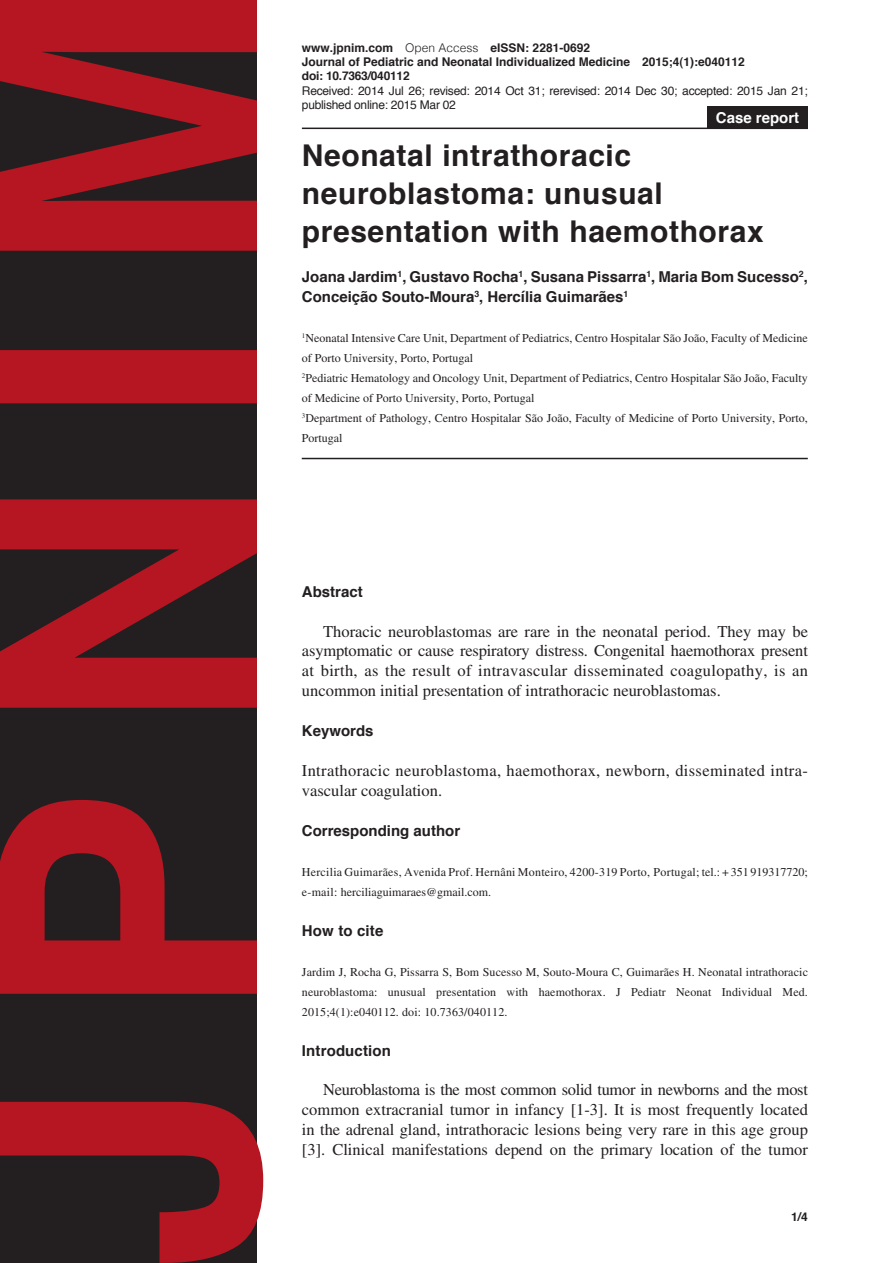
<style>
.page{position:relative;width:893px;height:1263px;background:#fff}
.page>*{position:absolute;margin:0;border:0;box-sizing:border-box;transform-origin:0 0}
.Heading1{font:700 30px/38.2px "Helvetica";letter-spacing:.02em;color:#231f20}
.Body1{font:16.5px/20px "Times LT Std";color:#231f20;text-align:justify}
.Body2{font:16.5px/20px "Times LT Std";letter-spacing:.02em;color:#231f20}
.Heading2{font:700 15px/20px "Helvetica";color:#231f20}
.article_description{font:700 15px "Helvetica";color:#fff}
.Body3{font:12px/20px "Times LT Std";color:#231f20}
.Body3-2{font:12px/20px "Times LT Std";letter-spacing:.02em;color:#231f20}
.Footer_Right{font:700 12px "Helvetica";color:#231f20}
.Footer_Right-2{font:12px/14.4px "Helvetica";letter-spacing:-.02em;color:#231f20}
.Footer_Right-3{font:700 12px "Helvetica";letter-spacing:-.02em;color:#231f20}
.Page_Right{font:700 12px "Helvetica";color:#231f20}
.s1{font-weight:300}
</style>
<div class="page">
<svg style="left:0;top:0;width:263px;height:1263px;background:#662025"></svg>
<hr style="left:302px;top:128px;width:506px;height:1px;background:#231f20">
<hr style="left:302px;top:458px;width:506px;height:1px;background:#231f20">
<div style="left:707px;top:106px;width:101px;height:22px;background:#231f20"></div>
<p class="Footer_Right" style="left:302px;top:38px;width:290px">www.jpnim.com <span class="s1">Open Access</span> eISSN: 2281-0692</p>
<p class="Footer_Right" style="left:302px;top:52px;width:444px">Journal of Pediatric and Neonatal Individualized Medicine 2015;4(1):e040112</p>
<p class="Footer_Right-3" style="left:302px;top:66px;width:109px">doi: 10.7363/040112</p>
<p class="Footer_Right-2" style="left:302px;top:84px;width:507px">Received: 2014 Jul 26; revised: 2014 Oct 31; rerevised: 2014 Dec 30; accepted: 2015 Jan 21; published online: 2015 Mar 02</p>
<p class="Heading1" style="left:302px;top:136px;width:463px">Neonatal intrathoracic neuroblastoma: unusual presentation with haemothorax</p>
<p class="Heading2" style="left:302px;top:267px;width:507px">Joana Jardim<sup>1</sup>, Gustavo Rocha<sup>1</sup>, Susana Pissarra<sup>1</sup>, Maria Bom Sucesso<sup>2</sup>,<br>Conceição Souto-Moura<sup>3</sup>, Hercília Guimarães<sup>1</sup></p>
<p class="Body3" style="left:302px;top:328px;width:507px"><sup>1</sup>Neonatal Intensive Care Unit, Department of Pediatrics, Centro Hospitalar São João, Faculty of Medicine of Porto University, Porto, Portugal</p>
<p class="Body3" style="left:302px;top:368px;width:507px"><sup>2</sup>Pediatric Hematology and Oncology Unit, Department of Pediatrics, Centro Hospitalar São João, Faculty of Medicine of Porto University, Porto, Portugal</p>
<p class="Body3" style="left:302px;top:408px;width:507px"><sup>3</sup>Department of Pathology, Centro Hospitalar São João, Faculty of Medicine of Porto University, Porto,<br>Portugal</p>
<p class="article_description" style="left:716px;top:105px;width:85px">Case report</p>
<p class="Heading2" style="left:302px;top:581px;width:62px">Abstract</p>
<p class="Body1" style="left:302px;top:621px;width:508px;text-indent:21px">Thoracic neuroblastomas are rare in the neonatal period. They may be asymptomatic or cause respiratory distress. Congenital haemothorax present at birth, as the result of intravascular disseminated coagulopathy, is an uncommon initial presentation of intrathoracic neuroblastomas.</p>
<p class="Heading2" style="left:302px;top:721px;width:73px">Keywords</p>
<p class="Body2" style="left:302px;top:760px;width:507px">Intrathoracic neuroblastoma, haemothorax, newborn, disseminated intra&shy;vascular coagulation.</p>
<p class="Heading2" style="left:302px;top:821px;width:160px">Corresponding author</p>
<p class="Body3-2" style="left:302px;top:862px;width:508px">Hercilia Guimarães, Avenida Prof. Hernâni Monteiro, 4200-319 Porto, Portugal; tel.: + 351 919317720; e-mail: herciliaguimaraes@gmail.com.</p>
<p class="Heading2" style="left:302px;top:921px;width:83px">How to cite</p>
<p class="Body3" style="left:302px;top:962px;width:508px;text-align:justify">Jardim J, Rocha G, Pissarra S, Bom Sucesso M, Souto-Moura C, Guimarães H. Neonatal intrathoracic neuroblastoma: unusual presentation with haemothorax. J Pediatr Neonat Individual Med.<br>2015;4(1):e040112. doi: 10.7363/040112.</p>
<p class="Heading2" style="left:302px;top:1040px;width:91px">Introduction</p>
<p class="Body1" style="left:302px;top:1080px;width:508px;text-indent:21px">Neuroblastoma is the most common solid tumor in newborns and the most common extracranial tumor in infancy [1-3]. It is most frequently located in the adrenal gland, intrathoracic lesions being very rare in this age group [3]. Clinical manifestations depend on the primary location of the tumor</p>
<p class="Page_Right" style="left:791px;top:1207px;width:18px">1/4</p>
</div>
